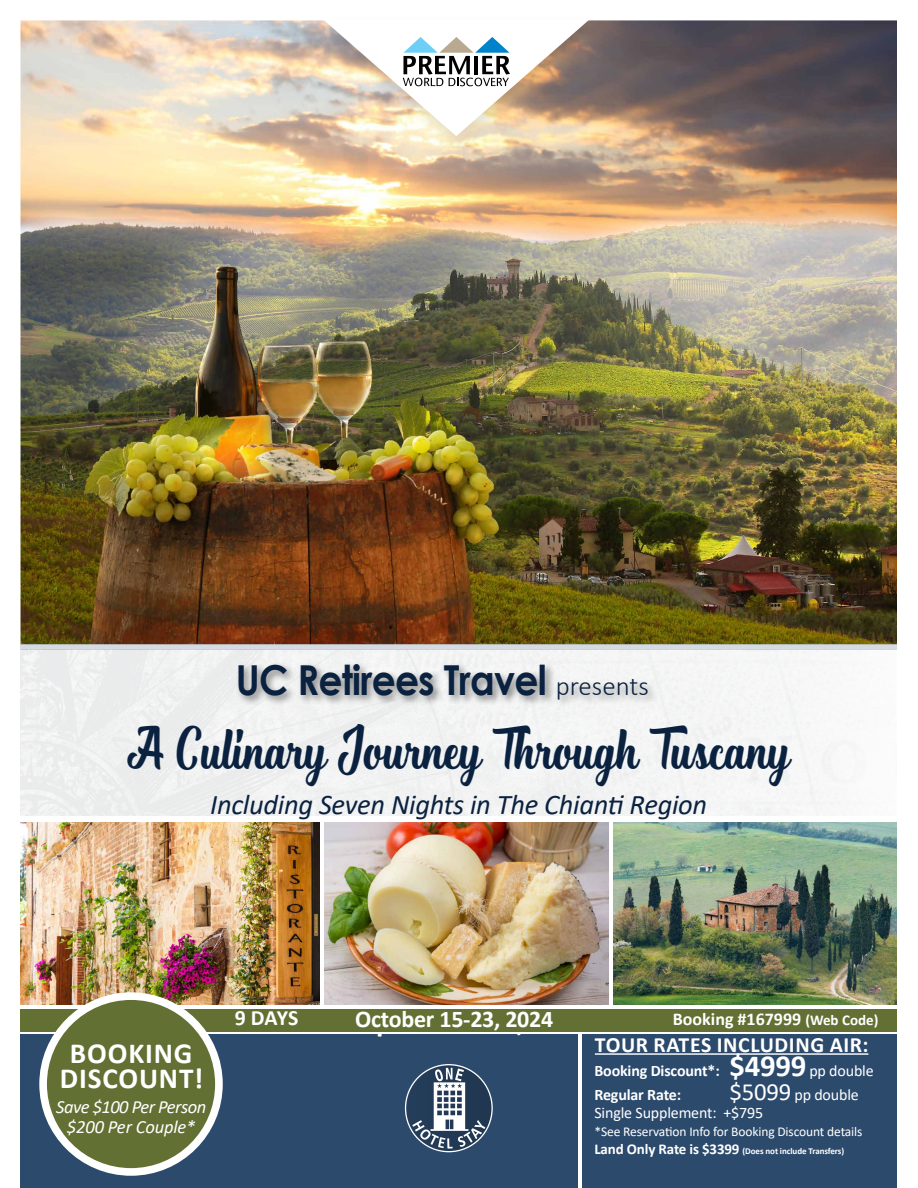
<style>
.page{position:relative;width:918px;height:1188px;background:#fff}
.page>*{position:absolute;margin:0;border:0;box-sizing:border-box;transform-origin:0 0}
.t1{font:52.5px "Chiladepia Script";color:#0a2240;scale:.91 1}
.t2{font:700 41.25px "Century Gothic";letter-spacing:-.02em;color:#0a2240;scale:.91 1}
.t3{font:700 29.85px "Calibri";letter-spacing:-.01em;color:#fff}
.t4{font:700 29.25px/25.2px "Calibri";letter-spacing:.03em;color:#fff;text-align:center}
.t5{font:italic 28.5px "Calibri";letter-spacing:-.01em;color:#0a2240}
.t6{font:700 24px "Calibri";letter-spacing:-.01em;color:#fff}
.t7{font:700 21.75px "Calibri";letter-spacing:.03em;color:#fff}
.t8{font:italic 18.6px/20px "Calibri";letter-spacing:-.03em;color:#fff;text-align:center}
.t9{font:700 18px "Calibri";color:#fff}
.t10{font:700 16.05px/24px "Calibri";letter-spacing:-.01em;color:#fff}
.t11{font:16.05px/18px "Calibri";letter-spacing:-.01em;color:#fff}
.t12{font:13.5px "Calibri";letter-spacing:-.01em;color:#fff}
.t13{font:700 9px "Calibri";letter-spacing:-.01em;color:#fff}
.s1{font-family:"Calibri";font-weight:300;font-size:27px}
.s2{font-size:15px}
.s3{font-size:30.75px}
.s4{font-weight:400}
.s5{font-size:24.75px}
</style>
<div class="page">
<div style="left:21px;top:1034px;width:557px;height:154px;background:#2c4a6c"></div>
<div style="left:582px;top:1034px;width:336px;height:154px;background:#2c4a6c"></div>
<img style="left:21px;top:20px;width:876px;height:624px">
<div style="left:21px;top:1009px;width:897px;height:22px;background:#627033"></div>
<div style="left:21px;top:644px;width:897px;height:5px;background:#d5dbe2"></div>
<div style="left:316px;top:13px;width:287px;height:141px;background:#000;opacity:.11"></div>
<svg style="left:323px;top:19px;width:266px;height:117px"></svg>
<img style="left:325px;top:822px;width:284px;height:183px">
<img style="left:613px;top:822px;width:284px;height:183px">
<img style="left:21px;top:822px;width:299px;height:183px">
<div style="left:897px;top:0;width:21px;height:1188px;background:#fff"></div>
<div style="left:43px;top:996px;width:176px;height:176px;background:#627033;border-radius:50%"></div>
<div style="left:39px;top:992px;width:184px;height:184px;border:8px solid #fff;border-radius:50%"></div>
<svg style="left:406px;top:1065px;width:86px;height:87px"></svg>
<svg style="left:412px;top:1068px;width:73px;height:81px;background:#627387"></svg>
<hr style="left:595px;top:1053px;width:273px;height:2px;background:#fff">
<div style="left:235px;top:661px;width:422px;height:48px;background:#000;opacity:.46"></div>
<h2 class="t2" style="left:236px;top:649px;width:455px">UC Retirees Travel <span class="s1">presents</span></h2>
<h1 class="t1" style="left:127px;top:710px;width:730px">A Culinary Journey Through Tuscany</h1>
<h3 class="t5" style="left:210px;top:785px;width:499px">Including Seven Nights in The Chianti Region</h3>
<h3 class="t4" style="left:60px;top:1040px;width:145px">BOOKING<br>DISCOUNT!</h3>
<h3 class="t8" style="left:56px;top:1096px;width:152px">Save $100 Per Person $200 Per Couple*</h3>
<h3 class="t7" style="left:235px;top:1003px;width:65px">9 DAYS</h3>
<h3 class="t6" style="left:355px;top:1002px;width:200px">October 15-23, 2024</h3>
<h3 class="t3" style="left:348px;top:1000px;width:245px">September 24, 2021</h3>
<h3 class="t9" style="left:673px;top:1006px;width:207px">Booking #167999 <span class="s2">(Web Code)</span></h3>
<h3 class="t7" style="left:595px;top:1029px;width:275px">TOUR RATES INCLUDING AIR:</h3>
<p class="t10" style="left:594px;top:1058px;width:281px">Booking Discount*: <span class="s3">$4999</span> <span class="s4">pp double<br></span>Regular Rate:</p>
<p class="t11" style="left:594px;top:1085px;width:266px;text-indent:135px"><span class="s5">$5099</span> pp double<br>Single Supplement: +$795</p>
<p class="t12" style="left:594px;top:1122px;width:270px">*See Reservation Info for Booking Discount details</p>
<p class="t13" style="left:594px;top:1144px;width:251px"><span class="s2">Land Only Rate is $3399</span> (Does not include Transfers)</p>
</div>
